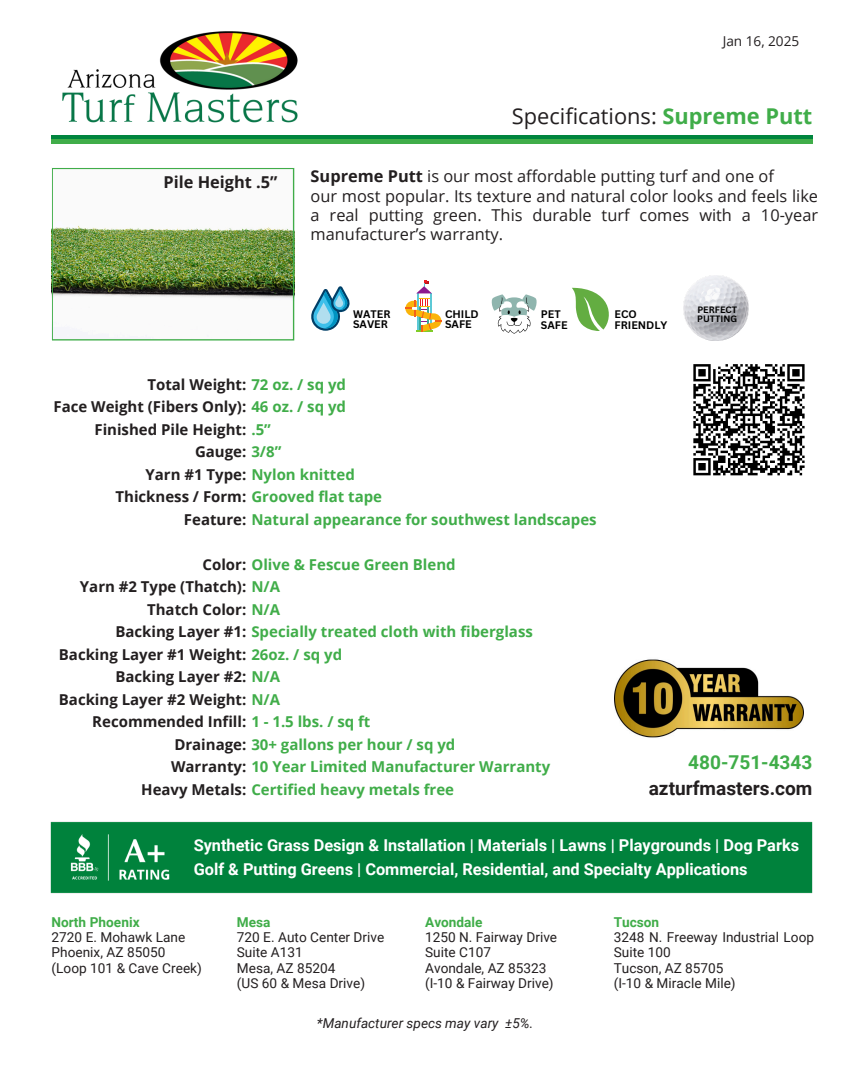
<style>
.page{position:relative;width:864px;height:1080px;background:#fff}
.page>*{position:absolute;margin:0;border:0;box-sizing:border-box;transform-origin:0 0}
.t1{font:21.75px "Open Sans";color:#231f20}
.t2{font:700 19.05px/25.8px "Roboto";color:#231f20;text-align:right}
.t3{font:16.35px/19.2px "Open Sans";color:#231f20}
.t4{font:700 16.35px/23.7px "Roboto";color:#fff}
.t5{font:700 16.35px "Open Sans";color:#231f20}
.t6{font:700 15px "Open Sans";color:#231f20}
.t7{font:700 15px "Open Sans";color:#40ad49}
.t8{font:13.65px/15.3px "Roboto";color:#231f20}
.t9{font:italic 13.65px "Roboto";color:#231f20}
.t10{font:13.65px "Open Sans";color:#231f20}
.t11{font:700 10.65px/10.6px "Canva Sans";color:#000}
.t12{font:700 9px "Canva Sans";color:#000}
.s1{font-weight:700;color:#40ad49}
.s2{font-weight:700}
.s3{color:#40ad49}
.s4{color:#231f20}
</style>
<div class="page">
<img style="left:52px;top:168px;width:242px;height:173px">
<hr style="left:52px;top:135px;width:760px;height:4px;background:#00853e">
<hr style="left:52px;top:139px;width:760px;height:4px;background:#40ad49">
<img style="left:684px;top:276px;width:65px;height:65px">
<svg style="left:311px;top:286px;width:39px;height:45px"></svg>
<svg style="left:405px;top:280px;width:36px;height:52px"></svg>
<svg style="left:572px;top:287px;width:37px;height:44px"></svg>
<svg style="left:491px;top:294px;width:46px;height:40px"></svg>
<img style="left:50px;top:821px;width:763px;height:73px">
<svg style="left:693px;top:364px;width:112px;height:112px"></svg>
<img style="left:614px;top:659px;width:189px;height:79px">
<img style="left:62px;top:31px;width:236px;height:92px">
<h3 class="t10" style="left:723px;top:32px;width:78px">Jan 16, 2025</h3>
<p class="t1" style="left:512px;top:100px;width:302px">Specifications: <span class="s1">Supreme Putt</span></p>
<h6 class="t5" style="left:164px;top:170px;width:115px">Pile Height .5”</h6>
<p class="t3" style="left:311px;top:166px;width:509px"><span class="s2">Supreme Putt</span> is our most affordable putting turf and one of<br>our most popular. Its texture and natural color looks and feels like a real putting green. This durable turf comes with a 10-year manufacturer’s warranty.</p>
<p class="t11" style="left:353px;top:308px;width:39px">WATER<br>SAVER</p>
<h5 class="t11" style="left:445px;top:308px;width:35px">CHILD<br>SAFE</h5>
<h1 class="t11" style="left:615px;top:309px;width:54px">ECO<br>FRIENDLY</h1>
<p class="t11" style="left:541px;top:309px;width:28px">PET<br>SAFE</p>
<h3 class="t12" style="left:697px;top:304px;width:41px">PERFECT</h3>
<h4 class="t12" style="left:697px;top:313px;width:41px">PUTTING</h4>
<p class="t6" style="left:147px;top:374px;width:200px">Total Weight: <span class="s3">72 oz. / sq yd</span></p>
<p class="t6" style="left:54px;top:396px;width:294px">Face Weight (Fibers Only): <span class="s3">46 oz. / sq yd</span></p>
<p class="t6" style="left:94px;top:419px;width:178px">Finished Pile Height: <span class="s3">.5”</span></p>
<p class="t6" style="left:195px;top:441px;width:88px">Gauge: <span class="s3">3/8”</span></p>
<p class="t7" style="left:146px;top:464px;width:211px"><span class="s4">Yarn #1 Type:</span> Nylon knitted</p>
<p class="t6" style="left:116px;top:486px;width:268px">Thickness / Form: <span class="s3">Grooved flat tape</span></p>
<p class="t7" style="left:184px;top:509px;width:414px"><span class="s4">Feature:</span> Natural appearance for southwest landscapes</p>
<h6 class="t7" style="left:203px;top:554px;width:255px"><span class="s4">Color:</span> Olive &amp; Fescue Green Blend</h6>
<h6 class="t6" style="left:80px;top:576px;width:202px">Yarn #2 Type (Thatch): <span class="s3">N/A</span></h6>
<h6 class="t6" style="left:147px;top:599px;width:134px">Thatch Color: <span class="s3">N/A</span></h6>
<h6 class="t7" style="left:115px;top:621px;width:419px"><span class="s4">Backing Layer #1:</span> Specially treated cloth with fiberglass</h6>
<h6 class="t6" style="left:59px;top:644px;width:285px">Backing Layer #1 Weight: <span class="s3">26oz. / sq yd</span></h6>
<h6 class="t6" style="left:115px;top:666px;width:166px">Backing Layer #2: <span class="s3">N/A</span></h6>
<h6 class="t6" style="left:59px;top:689px;width:223px">Backing Layer #2 Weight: <span class="s3">N/A</span></h6>
<h6 class="t6" style="left:92px;top:711px;width:280px">Recommended Infill: <span class="s3">1 - 1.5 lbs. / sq ft</span></h6>
<h6 class="t7" style="left:174px;top:734px;width:283px"><span class="s4">Drainage:</span> 30+ gallons per hour / sq yd</h6>
<h6 class="t7" style="left:171px;top:756px;width:381px"><span class="s4">Warranty:</span> 10 Year Limited Manufacturer Warranty</h6>
<h6 class="t7" style="left:141px;top:779px;width:314px"><span class="s4">Heavy Metals:</span> Certified heavy metals free</h6>
<h3 class="t2" style="left:649px;top:750px;width:165px"><span class="s3">480-751-4343 </span>azturfmasters.com</h3>
<p class="t4" style="left:194px;top:834px;width:607px">Synthetic Grass Design &amp; Installation | Materials | Lawns | Playgrounds | Dog Parks<br>Golf &amp; Putting Greens | Commercial, Residential, and Specialty Applications</p>
<h6 class="t8" style="left:52px;top:914px;width:152px"><span class="s1">North Phoenix<br></span>2720 E. Mohawk Lane<br>Phoenix, AZ 85050 (Loop 101 &amp; Cave Creek)</h6>
<p class="t8" style="left:237px;top:914px;width:149px"><span class="s1">Mesa<br></span>720 E. Auto Center Drive<br>Suite A131<br>Mesa, AZ 85204<br>(US 60 &amp; Mesa Drive)</p>
<h6 class="t8" style="left:425px;top:914px;width:133px"><span class="s1">Avondale<br></span>1250 N. Fairway Drive<br>Suite C107<br>Avondale, AZ 85323 (I-10 &amp; Fairway Drive)</h6>
<p class="t8" style="left:614px;top:914px;width:202px"><span class="s1">Tucson<br></span>3248 N. Freeway Industrial Loop<br>Suite 100<br>Tucson, AZ 85705<br>(I-10 &amp; Miracle Mile)</p>
<p class="t9" style="left:317px;top:1015px;width:218px">*Manufacturer specs may vary ±5%.</p>
</div>
